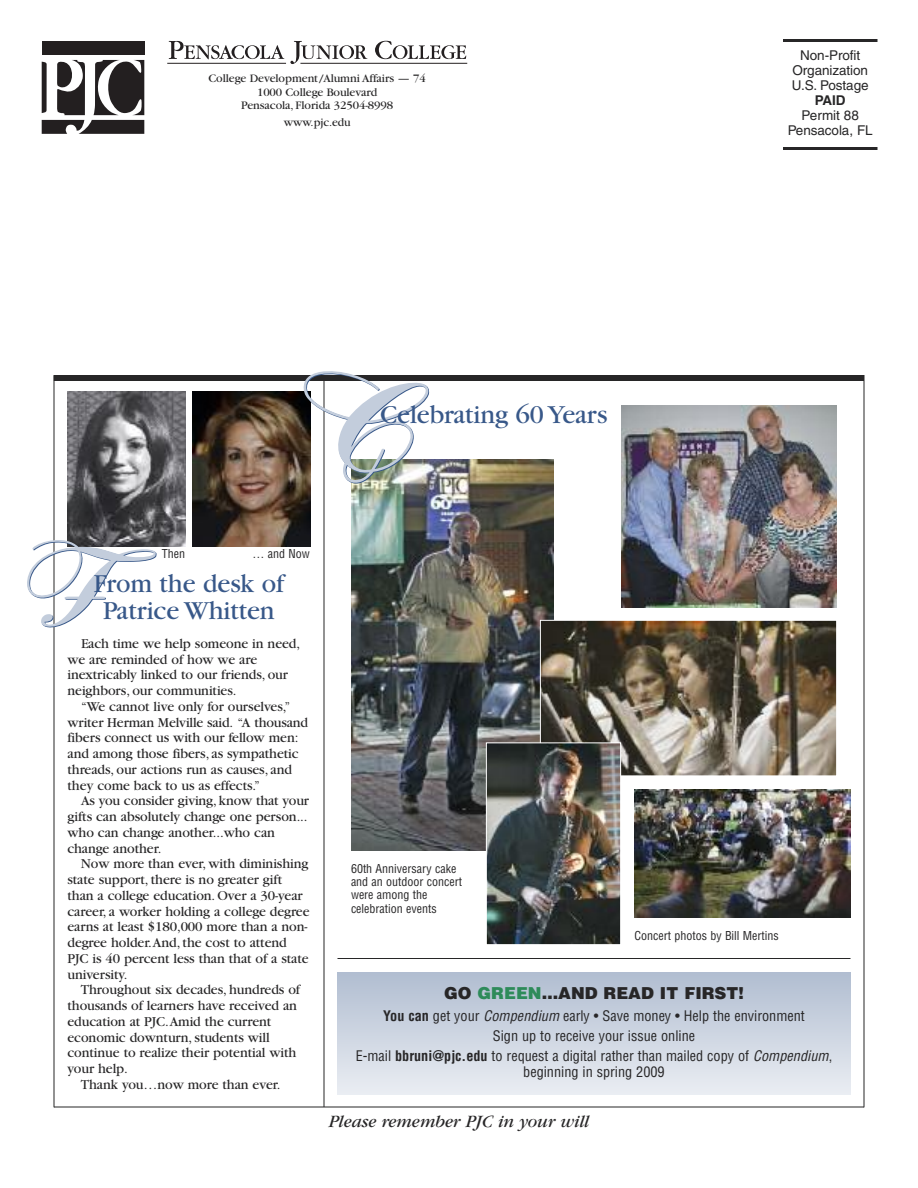
<style>
.page{position:relative;width:918px;height:1188px;background:#fff}
.page>*{position:absolute;margin:0;border:0;box-sizing:border-box;transform-origin:0 0}
.t1{font:27px/27px "Garamond";letter-spacing:-.005em;color:#385889;text-align:center}
.t2{font:italic 18px "Garamond";letter-spacing:-.005em;color:#272627}
.t3{font:900 16.5px "Helvetica";color:#272627}
.t4{font:14.25px/15.8px "Garamond";letter-spacing:-.005em;color:#272627}
.t5{font:condensed 14.25px/20.1px "Helvetica";color:#272627;text-align:center}
.t6{font:13.5px/15px "Helvetica";letter-spacing:-.005em;color:#272627;text-align:center}
.t7{font:700 13.5px "Helvetica";color:#272627}
.t8{font:condensed 12px/13.2px "Helvetica";color:#272627}
.t9{font:12px/13.5px "Garamond";letter-spacing:-.005em;color:#272627;text-align:center}
.s1{color:#2e8b5a}
.s2{font-weight:700}
.s3{font-style:italic}
</style>
<div class="page">
<div style="left:42px;top:41px;width:102px;height:14px;background:#231f20"></div>
<svg style="left:42px;top:60px;width:102px;height:74px"></svg>
<svg style="left:169px;top:41px;width:115px;height:18px"></svg>
<svg style="left:290px;top:41px;width:77px;height:23px"></svg>
<svg style="left:375px;top:41px;width:91px;height:18px"></svg>
<hr style="left:167px;top:63px;width:119px;height:1px;background:#231f20">
<hr style="left:300px;top:63px;width:167px;height:1px;background:#231f20">
<hr style="left:783px;top:39px;width:95px;height:3px;background:#272627">
<hr style="left:783px;top:147px;width:95px;height:3px;background:#272627">
<hr style="left:864px;top:375px;width:1px;height:732px;background:#272627">
<div style="left:54px;top:375px;width:810px;height:6px;background:#272627"></div>
<hr style="left:54px;top:375px;width:1px;height:732px;background:#272627">
<hr style="left:324px;top:378px;width:1px;height:729px;background:#272627">
<hr style="left:54px;top:1107px;width:810px;height:1px;background:#272627">
<img style="left:193px;top:392px;width:117px;height:155px">
<img style="left:68px;top:392px;width:118px;height:155px">
<div style="left:338px;top:972px;width:512px;height:122px;background:linear-gradient(to bottom,#b1bdd1,#e9edf2)"></div>
<img style="left:621px;top:405px;width:216px;height:203px">
<img style="left:351px;top:459px;width:203px;height:391px">
<hr style="left:338px;top:958px;width:512px;height:1px;background:#272627">
<img style="left:542px;top:622px;width:293px;height:152px">
<div style="left:540px;top:620px;width:297px;height:156px;border:1px solid #fff"></div>
<img style="left:488px;top:744px;width:131px;height:199px">
<div style="left:486px;top:742px;width:135px;height:203px;border:1px solid #fff"></div>
<img style="left:634px;top:790px;width:216px;height:128px">
<svg style="left:27px;top:535px;width:130px;height:94px"></svg>
<svg style="left:303px;top:371px;width:127px;height:113px"></svg>
<p class="t9" style="left:209px;top:73px;width:219px">College Development/Alumni Affairs — 74<br>1000 College Boulevard<br>Pensacola, Florida 32504-8998</p>
<p class="t9" style="left:284px;top:116px;width:68px">www.pjc.edu</p>
<p class="t8" style="left:162px;top:548px;width:25px">Then</p>
<p class="t8" style="left:253px;top:548px;width:59px">… and Now</p>
<h1 class="t1" style="left:380px;top:403px;width:229px">Celebrating 60 Years</h1>
<p class="t6" style="left:792px;top:49px;width:78px">Non-Profit<br>Organization<br>U.S. Postage</p>
<p class="t7" style="left:815px;top:96px;width:32px">PAID</p>
<p class="t6" style="left:788px;top:109px;width:87px">Permit 88<br>Pensacola, FL</p>
<h1 class="t1" style="left:94px;top:572px;width:192px">From the desk of<br>Patrice Whitten</h1>
<p class="t4" style="left:68px;top:637px;width:234px;text-indent:13px">Each time we help someone in need, we are reminded of how we are inextricably linked to our friends, our neighbors, our communities.</p>
<p class="t4" style="left:68px;top:700px;width:242px;text-indent:14px">“We cannot live only for ourselves,” writer Herman Melville said. “A thousand fibers connect us with our fellow men: and among those fibers, as sympathetic threads, our actions run as causes, and they come back to us as effects.”</p>
<p class="t4" style="left:67px;top:794px;width:243px;text-indent:14px">As you consider giving, know that your gifts can absolutely change one person... who can change another...who can change another.</p>
<p class="t4" style="left:67px;top:857px;width:244px;text-indent:14px">Now more than ever, with diminishing state support, there is no greater gift than a college education. Over a 30-year career, a worker holding a college degree earns at least $180,000 more than a non&shy;degree holder.And, the cost to attend PJC is 40 percent less than that of a state university.</p>
<p class="t4" style="left:67px;top:983px;width:234px;text-indent:14px">Throughout six decades, hundreds of thousands of learners have received an education at PJC.Amid the current economic downturn, students will continue to realize their potential with your help.</p>
<p class="t4" style="left:81px;top:1078px;width:201px">Thank you…now more than ever.</p>
<p class="t8" style="left:351px;top:863px;width:113px">60th Anniversary cake and an outdoor concert were among the celebration events</p>
<p class="t8" style="left:634px;top:930px;width:146px">Concert photos by Bill Mertins</p>
<p class="t3" style="left:444px;top:987px;width:301px">GO <span class="s1">GREEN</span>…AND READ IT FIRST!</p>
<p class="t5" style="left:356px;top:1007px;width:478px"><span class="s2">You can</span> get your <span class="s3">Compendium</span> early • Save money • Help the environment<br>Sign up to receive your issue online<br>E-mail <span class="s2">bbruni@pjc.edu</span> to request a digital rather than mailed copy of <span class="s3">Compendium</span>,</p>
<p class="t5" style="left:523px;top:1063px;width:143px">beginning in spring 2009</p>
<p class="t2" style="left:329px;top:1115px;width:262px">Please remember PJC in your will</p>
</div>
